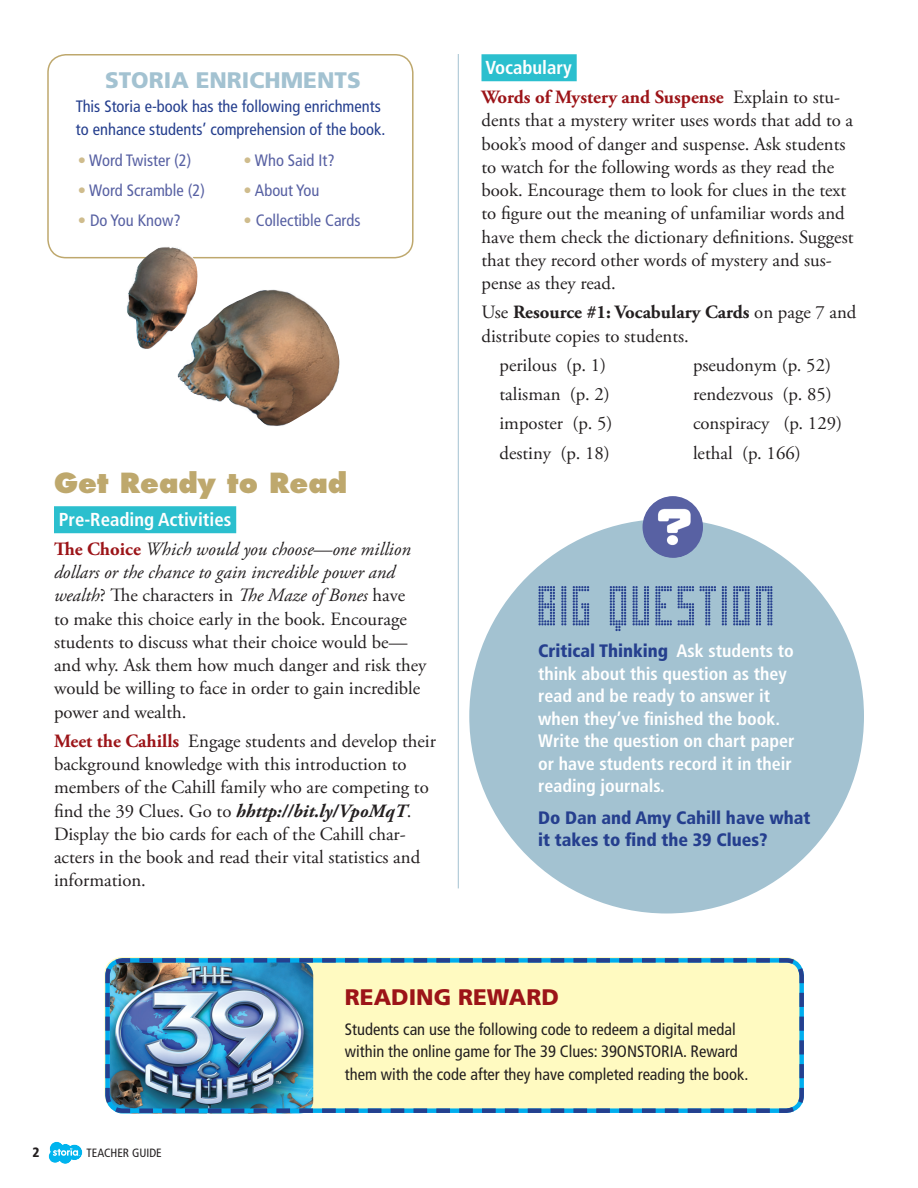
<style>
.page{position:relative;width:918px;height:1188px;background:#fff}
.page>*{position:absolute;margin:0;border:0;box-sizing:border-box;transform-origin:0 0}
.t1{font:57px "Pop Led";color:#253f8e}
.t2{font:800 27px "Futura Infant";color:#bea86d}
.ContentArea_body{font:900 22.5px "Frutiger";color:#a3c2d1}
.ContentArea_body-2{font:900 22.5px "Frutiger";color:#9c1418}
.body_text{font:18.75px/23.2px "Adobe Garamond Pro";color:#231f20}
.b-head{font:700 condensed 18.75px "Frutiger";color:#fff}
.bigQ_bodytext_white{font:700 condensed 18px/22.5px "Frutiger";color:#fff}
.bigQ_bodytext_white-2{font:900 condensed 18px/22.5px "Frutiger";color:#253f8e}
.ContentArea_body-3{font:condensed 16.5px/22.5px "Frutiger";color:#231f20}
.ContentArea_body-4{font:condensed 16.5px/22.5px "Frutiger";color:#253f8e}
.ContentArea_body-5{font:condensed 16.5px "Frutiger";color:#5861a3}
.t3{font:900 condensed 13.5px "Frutiger";color:#231f20}
.t4{font:condensed 12px "Frutiger";color:#231f20}
.s1{color:#cfbc8d}
.s2{font-weight:700;color:#9c1418}
.s3{font-style:italic}
.s4{font-weight:700;font-style:italic}
.s5{font-weight:700}
.s6{font-weight:900;color:#253f8e}
</style>
<div class="page">
<img style="left:104px;top:957px;width:700px;height:157px">
<svg style="left:48px;top:1141px;width:35px;height:23px"></svg>
<div style="left:54px;top:506px;width:182px;height:27px;background:#2bbfce"></div>
<div style="left:482px;top:54px;width:95px;height:27px;background:#2bbfce"></div>
<hr style="left:458px;top:54px;width:1px;height:834px;background:#a3c2d1">
<div style="left:469px;top:519px;width:395px;height:395px;background:#a3c2d1;border-radius:50%"></div>
<div style="left:47px;top:54px;width:367px;height:204px;border:2px solid #bea86d;border-radius:18px"></div>
<img style="left:117px;top:247px;width:227px;height:179px">
<img style="left:642px;top:496px;width:61px;height:62px">
<p class="ContentArea_body" style="left:105px;top:67px;width:257px">STORIA ENRICHMENTS</p>
<p class="ContentArea_body-4" style="left:76px;top:96px;width:311px">This Storia e-book has the following enrichments to enhance students’ comprehension of the book.</p>
<p class="ContentArea_body-5" style="left:78px;top:151px;width:115px"><span class="s1">•</span> Word Twister (2)</p>
<p class="ContentArea_body-5" style="left:78px;top:181px;width:129px"><span class="s1">•</span> Word Scramble (2)</p>
<p class="ContentArea_body-5" style="left:78px;top:211px;width:104px"><span class="s1">•</span> Do You Know?</p>
<p class="ContentArea_body-5" style="left:244px;top:151px;width:93px"><span class="s1">•</span> Who Said It?</p>
<p class="ContentArea_body-5" style="left:244px;top:181px;width:77px"><span class="s1">•</span> About You</p>
<p class="ContentArea_body-5" style="left:244px;top:211px;width:118px"><span class="s1">•</span> Collectible Cards</p>
<p class="t2" style="left:54px;top:466px;width:295px">Get Ready to Read</p>
<p class="b-head" style="left:59px;top:508px;width:174px">Pre-Reading Activities</p>
<p class="body_text" style="left:54px;top:538px;width:374px"><span class="s2">The Choice</span> <span class="s3">Which would you choose—one million dollars or the chance to gain incredible power and wealth</span>? The characters in <span class="s3">The Maze of Bones</span> have<br>to make this choice early in the book. Encourage students to discuss what their choice would be— and why. Ask them how much danger and risk they would be willing to face in order to gain incredible power and wealth.</p>
<p class="body_text" style="left:54px;top:730px;width:383px"><span class="s2">Meet the Cahills</span> Engage students and develop their background knowledge with this introduction to members of the Cahill family who are competing to find the 39 Clues. Go to <span class="s4">hhttp://bit.ly/VpoMqT</span>.<br>Display the bio cards for each of the Cahill char&shy;acters in the book and read their vital statistics and information.</p>
<p class="b-head" style="left:485px;top:56px;width:88px">Vocabulary</p>
<p class="body_text" style="left:482px;top:86px;width:374px"><span class="s2">Words of Mystery and Suspense</span> Explain to stu&shy;dents that a mystery writer uses words that add to a book’s mood of danger and suspense. Ask students to watch for the following words as they read the book. Encourage them to look for clues in the text to figure out the meaning of unfamiliar words and have them check the dictionary definitions. Suggest that they record other words of mystery and sus&shy;pense as they read.</p>
<p class="body_text" style="left:482px;top:301px;width:377px">Use <span class="s5">Resource #1: Vocabulary Cards</span> on page 7 and distribute copies to students.</p>
<p class="body_text" style="left:500px;top:354px;width:108px">perilous (p. 1)</p>
<p class="body_text" style="left:693px;top:354px;width:140px">pseudonym (p. 52)</p>
<p class="body_text" style="left:500px;top:383px;width:112px">talisman (p. 2)</p>
<p class="body_text" style="left:693px;top:383px;width:140px">rendezvous (p. 85)</p>
<p class="body_text" style="left:500px;top:412px;width:114px">imposter (p. 5)</p>
<p class="body_text" style="left:693px;top:412px;width:151px">conspiracy (p. 129)</p>
<p class="body_text" style="left:500px;top:442px;width:112px">destiny (p. 18)</p>
<p class="body_text" style="left:693px;top:442px;width:109px">lethal (p. 166)</p>
<p class="t1" style="left:538px;top:575px;width:242px">BIG QUESTION</p>
<p class="bigQ_bodytext_white" style="left:538px;top:640px;width:258px"><span class="s6">Critical Thinking</span> Ask students to think about this question as they read and be ready to answer it when they’ve finished the book.<br>Write the question on chart paper or have students record it in their reading journals.</p>
<p class="bigQ_bodytext_white-2" style="left:538px;top:806px;width:274px">Do Dan and Amy Cahill have what it takes to find the 39 Clues?</p>
<p class="t3" style="left:33px;top:1144px;width:9px">2</p>
<p class="t4" style="left:87px;top:1146px;width:77px">TEACHER GUIDE</p>
<p class="ContentArea_body-2" style="left:345px;top:984px;width:216px">READING REWARD</p>
<p class="ContentArea_body-3" style="left:345px;top:1018px;width:405px">Students can use the following code to redeem a digital medal within the online game for The 39 Clues: 39ONSTORIA. Reward them with the code after they have completed reading the book.</p>
</div>
